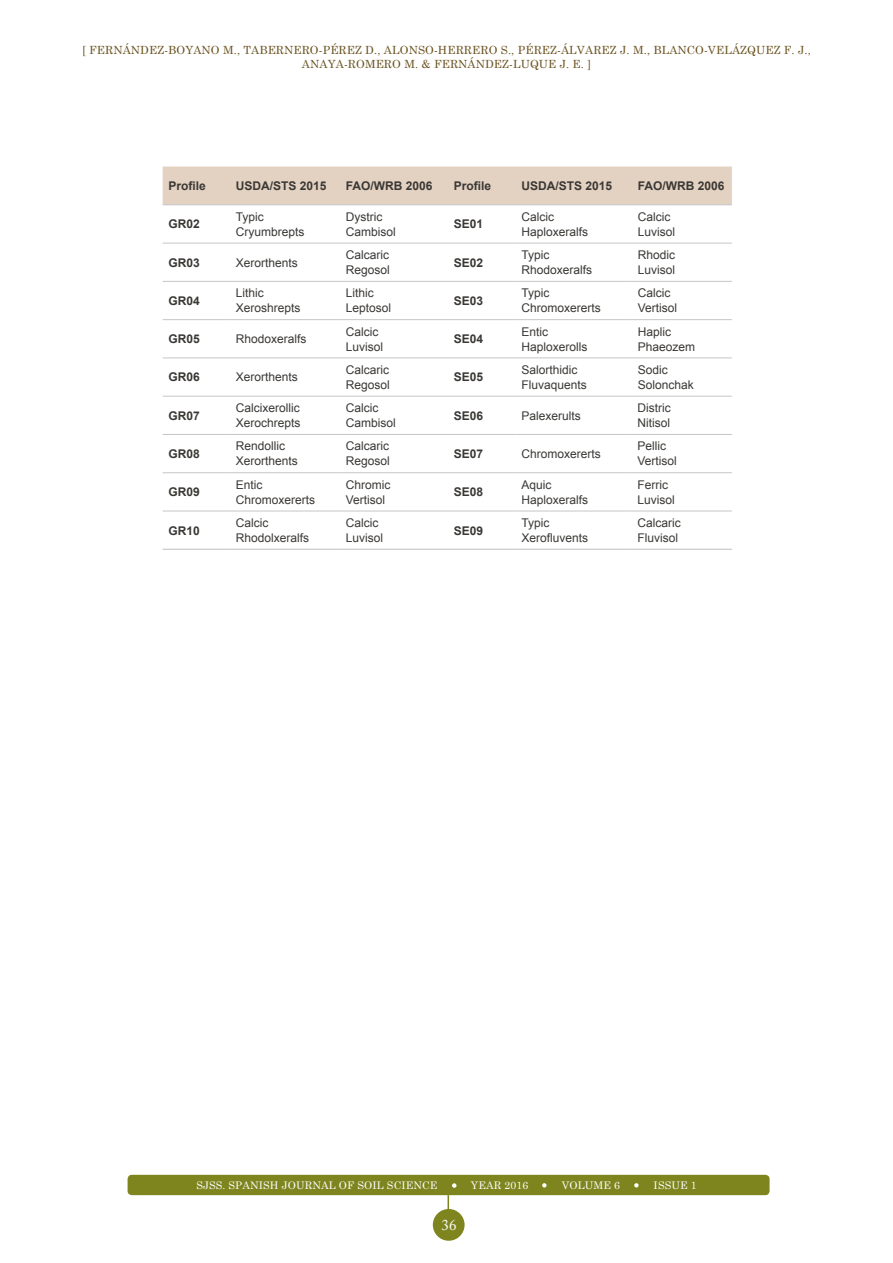
<style>
.page{position:relative;width:893px;height:1263px;background:#fff}
.page>*{position:absolute;margin:0;border:0;box-sizing:border-box;transform-origin:0 0}
.t1{font:15px "Adobe Caslon Pro";color:#fff}
.t2{font:12px/15px "Arial";color:#3a3835}
.t3{font:700 12px "Arial";color:#3a3835}
.t4{font:11.25px/13.5px "Century Schoolbook";letter-spacing:.01em;color:#68511e;text-align:center}
.t5{font:10.5px "Century Schoolbook";letter-spacing:.01em;color:#fff}
</style>
<div class="page">
<svg style="left:448px;top:1195px;width:1px;height:14px"></svg>
<div style="left:433px;top:1209px;width:32px;height:32px;background:#7e851e;border-radius:50%"></div>
<div style="left:128px;top:1175px;width:642px;height:20px;background:#7e851e;border-radius:4px"></div>
<svg style="left:452px;top:1183px;width:4px;height:5px"></svg>
<svg style="left:542px;top:1183px;width:5px;height:4px"></svg>
<svg style="left:634px;top:1183px;width:5px;height:4px"></svg>
<div style="left:163px;top:167px;width:569px;height:37px;background:#e3d1c1"></div>
<hr style="left:163px;top:204px;width:67px;height:1px;background:#c6c6c6">
<hr style="left:230px;top:204px;width:110px;height:1px;background:#c6c6c6">
<hr style="left:340px;top:204px;width:108px;height:1px;background:#c6c6c6">
<hr style="left:448px;top:204px;width:68px;height:1px;background:#c6c6c6">
<hr style="left:516px;top:204px;width:116px;height:1px;background:#c6c6c6">
<hr style="left:632px;top:204px;width:100px;height:1px;background:#c6c6c6">
<hr style="left:163px;top:243px;width:67px;height:1px;background:#c6c6c6">
<hr style="left:230px;top:243px;width:110px;height:1px;background:#c6c6c6">
<hr style="left:340px;top:243px;width:108px;height:1px;background:#c6c6c6">
<hr style="left:448px;top:243px;width:68px;height:1px;background:#c6c6c6">
<hr style="left:516px;top:243px;width:116px;height:1px;background:#c6c6c6">
<hr style="left:632px;top:243px;width:100px;height:1px;background:#c6c6c6">
<hr style="left:163px;top:281px;width:67px;height:1px;background:#c6c6c6">
<hr style="left:230px;top:281px;width:110px;height:1px;background:#c6c6c6">
<hr style="left:340px;top:281px;width:108px;height:1px;background:#c6c6c6">
<hr style="left:448px;top:281px;width:68px;height:1px;background:#c6c6c6">
<hr style="left:516px;top:281px;width:116px;height:1px;background:#c6c6c6">
<hr style="left:632px;top:281px;width:100px;height:1px;background:#c6c6c6">
<hr style="left:163px;top:319px;width:67px;height:1px;background:#c6c6c6">
<hr style="left:230px;top:319px;width:110px;height:1px;background:#c6c6c6">
<hr style="left:340px;top:319px;width:108px;height:1px;background:#c6c6c6">
<hr style="left:448px;top:319px;width:68px;height:1px;background:#c6c6c6">
<hr style="left:516px;top:319px;width:116px;height:1px;background:#c6c6c6">
<hr style="left:632px;top:319px;width:100px;height:1px;background:#c6c6c6">
<hr style="left:163px;top:357px;width:67px;height:1px;background:#c6c6c6">
<hr style="left:230px;top:357px;width:110px;height:1px;background:#c6c6c6">
<hr style="left:340px;top:357px;width:108px;height:1px;background:#c6c6c6">
<hr style="left:448px;top:357px;width:68px;height:1px;background:#c6c6c6">
<hr style="left:516px;top:357px;width:116px;height:1px;background:#c6c6c6">
<hr style="left:632px;top:357px;width:100px;height:1px;background:#c6c6c6">
<hr style="left:163px;top:396px;width:67px;height:1px;background:#c6c6c6">
<hr style="left:230px;top:396px;width:110px;height:1px;background:#c6c6c6">
<hr style="left:340px;top:396px;width:108px;height:1px;background:#c6c6c6">
<hr style="left:448px;top:396px;width:68px;height:1px;background:#c6c6c6">
<hr style="left:516px;top:396px;width:116px;height:1px;background:#c6c6c6">
<hr style="left:632px;top:396px;width:100px;height:1px;background:#c6c6c6">
<hr style="left:163px;top:434px;width:67px;height:1px;background:#c6c6c6">
<hr style="left:230px;top:434px;width:110px;height:1px;background:#c6c6c6">
<hr style="left:340px;top:434px;width:108px;height:1px;background:#c6c6c6">
<hr style="left:448px;top:434px;width:68px;height:1px;background:#c6c6c6">
<hr style="left:516px;top:434px;width:116px;height:1px;background:#c6c6c6">
<hr style="left:632px;top:434px;width:100px;height:1px;background:#c6c6c6">
<hr style="left:163px;top:472px;width:67px;height:1px;background:#c6c6c6">
<hr style="left:230px;top:472px;width:110px;height:1px;background:#c6c6c6">
<hr style="left:340px;top:472px;width:108px;height:1px;background:#c6c6c6">
<hr style="left:448px;top:472px;width:68px;height:1px;background:#c6c6c6">
<hr style="left:516px;top:472px;width:116px;height:1px;background:#c6c6c6">
<hr style="left:632px;top:472px;width:100px;height:1px;background:#c6c6c6">
<hr style="left:163px;top:511px;width:67px;height:1px;background:#c6c6c6">
<hr style="left:230px;top:511px;width:110px;height:1px;background:#c6c6c6">
<hr style="left:340px;top:511px;width:108px;height:1px;background:#c6c6c6">
<hr style="left:448px;top:511px;width:68px;height:1px;background:#c6c6c6">
<hr style="left:516px;top:511px;width:116px;height:1px;background:#c6c6c6">
<hr style="left:632px;top:511px;width:100px;height:1px;background:#c6c6c6">
<hr style="left:163px;top:549px;width:67px;height:1px;background:#c6c6c6">
<hr style="left:230px;top:549px;width:110px;height:1px;background:#c6c6c6">
<hr style="left:340px;top:549px;width:108px;height:1px;background:#c6c6c6">
<hr style="left:448px;top:549px;width:68px;height:1px;background:#c6c6c6">
<hr style="left:516px;top:549px;width:116px;height:1px;background:#c6c6c6">
<hr style="left:632px;top:549px;width:100px;height:1px;background:#c6c6c6">
<p class="t4" style="left:82px;top:43px;width:730px">[ FERNÁNDEZ-BOYANO M., TABERNERO-PÉREZ D., ALONSO-HERRERO S., PÉREZ-ÁLVAREZ J. M., BLANCO-VELÁZQUEZ F. J.,<br>ANAYA-ROMERO M. &amp; FERNÁNDEZ-LUQUE J. E. ]</p>
<p class="t3" style="left:169px;top:178px;width:39px">Profile</p>
<p class="t3" style="left:236px;top:178px;width:92px">USDA/STS 2015</p>
<p class="t3" style="left:346px;top:178px;width:88px">FAO/WRB 2006</p>
<p class="t3" style="left:454px;top:178px;width:39px">Profile</p>
<p class="t3" style="left:522px;top:178px;width:92px">USDA/STS 2015</p>
<p class="t3" style="left:638px;top:178px;width:88px">FAO/WRB 2006</p>
<p class="t3" style="left:169px;top:216px;width:33px">GR02</p>
<p class="t2" style="left:236px;top:209px;width:70px">Typic<br>Cryumbrepts</p>
<p class="t2" style="left:346px;top:209px;width:52px">Dystric<br>Cambisol</p>
<p class="t3" style="left:454px;top:216px;width:31px">SE01</p>
<p class="t2" style="left:522px;top:209px;width:68px">Calcic<br>Haploxeralfs</p>
<p class="t2" style="left:638px;top:209px;width:39px">Calcic<br>Luvisol</p>
<p class="t3" style="left:169px;top:254px;width:33px">GR03</p>
<p class="t2" style="left:236px;top:255px;width:64px">Xerorthents</p>
<p class="t2" style="left:346px;top:247px;width:46px">Calcaric<br>Regosol</p>
<p class="t3" style="left:454px;top:254px;width:31px">SE02</p>
<p class="t2" style="left:522px;top:247px;width:72px">Typic<br>Rhodoxeralfs</p>
<p class="t2" style="left:638px;top:247px;width:39px">Rhodic<br>Luvisol</p>
<p class="t3" style="left:169px;top:293px;width:33px">GR04</p>
<p class="t2" style="left:236px;top:286px;width:66px">Lithic<br>Xeroshrepts</p>
<p class="t2" style="left:346px;top:286px;width:47px">Lithic<br>Leptosol</p>
<p class="t3" style="left:454px;top:293px;width:31px">SE03</p>
<p class="t2" style="left:522px;top:286px;width:81px">Typic<br>Chromoxererts</p>
<p class="t2" style="left:638px;top:286px;width:41px">Calcic<br>Vertisol</p>
<p class="t3" style="left:169px;top:331px;width:33px">GR05</p>
<p class="t2" style="left:236px;top:332px;width:72px">Rhodoxeralfs</p>
<p class="t2" style="left:346px;top:324px;width:39px">Calcic<br>Luvisol</p>
<p class="t3" style="left:454px;top:331px;width:31px">SE04</p>
<p class="t2" style="left:521px;top:324px;width:68px">Entic<br>Haploxerolls</p>
<p class="t2" style="left:638px;top:324px;width:59px">Haplic<br>Phaeozem</p>
<p class="t3" style="left:169px;top:369px;width:33px">GR06</p>
<p class="t2" style="left:236px;top:370px;width:64px">Xerorthents</p>
<p class="t2" style="left:346px;top:362px;width:46px">Calcaric<br>Regosol</p>
<p class="t3" style="left:454px;top:369px;width:31px">SE05</p>
<p class="t2" style="left:521px;top:362px;width:67px">Salorthidic<br>Fluvaquents</p>
<p class="t2" style="left:638px;top:362px;width:58px">Sodic<br>Solonchak</p>
<p class="t3" style="left:169px;top:407px;width:33px">GR07</p>
<p class="t2" style="left:236px;top:401px;width:66px">Calcixerollic<br>Xerochrepts</p>
<p class="t2" style="left:346px;top:401px;width:52px">Calcic<br>Cambisol</p>
<p class="t3" style="left:454px;top:407px;width:31px">SE06</p>
<p class="t2" style="left:521px;top:408px;width:61px">Palexerults</p>
<p class="t2" style="left:638px;top:401px;width:35px">Distric<br>Nitisol</p>
<p class="t3" style="left:169px;top:446px;width:33px">GR08</p>
<p class="t2" style="left:236px;top:439px;width:64px">Rendollic<br>Xerorthents</p>
<p class="t2" style="left:346px;top:439px;width:46px">Calcaric<br>Regosol</p>
<p class="t3" style="left:454px;top:446px;width:31px">SE07</p>
<p class="t2" style="left:521px;top:446px;width:81px">Chromoxererts</p>
<p class="t2" style="left:638px;top:439px;width:41px">Pellic<br>Vertisol</p>
<p class="t3" style="left:169px;top:484px;width:33px">GR09</p>
<p class="t2" style="left:236px;top:477px;width:81px">Entic<br>Chromoxererts</p>
<p class="t2" style="left:346px;top:477px;width:46px">Chromic<br>Vertisol</p>
<p class="t3" style="left:454px;top:484px;width:31px">SE08</p>
<p class="t2" style="left:521px;top:477px;width:68px">Aquic<br>Haploxeralfs</p>
<p class="t2" style="left:638px;top:477px;width:39px">Ferric<br>Luvisol</p>
<p class="t3" style="left:169px;top:522px;width:33px">GR10</p>
<p class="t2" style="left:236px;top:515px;width:75px">Calcic<br>Rhodolxeralfs</p>
<p class="t2" style="left:346px;top:515px;width:39px">Calcic<br>Luvisol</p>
<p class="t3" style="left:454px;top:522px;width:31px">SE09</p>
<p class="t2" style="left:521px;top:515px;width:68px">Typic<br>Xerofluvents</p>
<p class="t2" style="left:638px;top:515px;width:45px">Calcaric<br>Fluvisol</p>
<p class="t5" style="left:196px;top:1178px;width:243px">SJSS. SPANISH JOURNAL OF SOIL SCIENCE</p>
<p class="t5" style="left:471px;top:1178px;width:59px">YEAR 2016</p>
<p class="t5" style="left:562px;top:1178px;width:60px">VOLUME 6</p>
<p class="t5" style="left:654px;top:1178px;width:45px">ISSUE 1</p>
<p class="t1" style="left:442px;top:1216px;width:16px">36</p>
</div>
